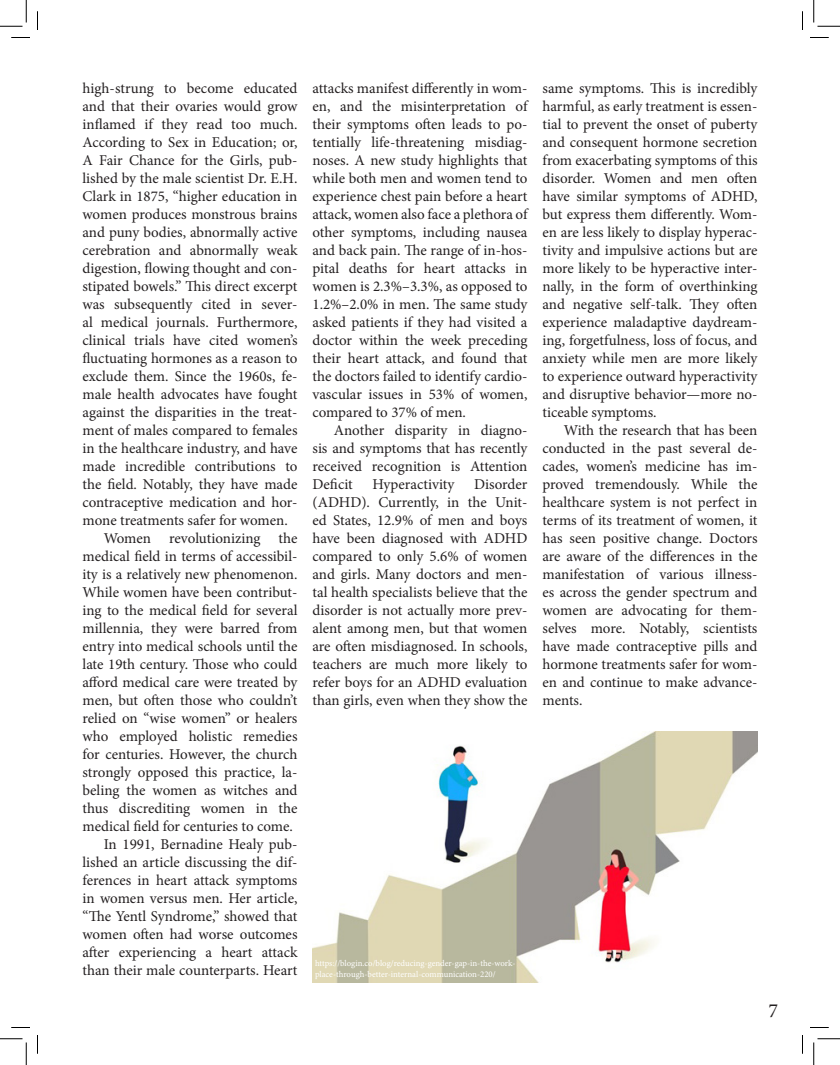
<style>
.page{position:relative;width:840px;height:1065px;background:#fff}
.page>*{position:absolute;margin:0;border:0;box-sizing:border-box;transform-origin:0 0}
.t1{font:20px "Minion Pro";color:#231f20}
.t2{font:15px/18px "Minion Pro";color:#231f20;text-align:justify}
.t3{font:8.75px/10.5px "Minion Pro";color:#fff}
</style>
<div class="page">
<img style="left:312px;top:731px;width:445px;height:251px">
<svg style="left:11px;top:37px;width:19px;height:1px"></svg>
<svg style="left:810px;top:37px;width:19px;height:1px"></svg>
<svg style="left:11px;top:1027px;width:19px;height:1px"></svg>
<svg style="left:810px;top:1027px;width:19px;height:1px"></svg>
<svg style="left:37px;top:11px;width:1px;height:19px"></svg>
<svg style="left:37px;top:1035px;width:1px;height:19px"></svg>
<svg style="left:802px;top:11px;width:1px;height:19px"></svg>
<svg style="left:802px;top:1035px;width:1px;height:19px"></svg>
<svg style="left:0;top:0;width:27px;height:27px"></svg>
<svg style="left:0;top:1039px;width:27px;height:26px"></svg>
<svg style="left:814px;top:0;width:26px;height:27px"></svg>
<svg style="left:814px;top:1039px;width:26px;height:26px"></svg>
<p class="t2" style="left:82px;top:80px;width:217px">high-strung to become educated and that their ovaries would grow inflamed if they read too much.<br>According to Sex in Education; or, A Fair Chance for the Girls, pub&shy;lished by the male scientist Dr. E.H.<br>Clark in 1875, “higher education in women produces monstrous brains and puny bodies, abnormally active cerebration and abnormally weak digestion, flowing thought and con&shy;stipated bowels.” This direct excerpt was subsequently cited in sever&shy;al medical journals. Furthermore, clinical trials have cited women’s fluctuating hormones as a reason to exclude them. Since the 1960s, fe&shy;male health advocates have fought against the disparities in the treat&shy;ment of males compared to females in the healthcare industry, and have made incredible contributions to the field. Notably, they have made contraceptive medication and hor&shy;mone treatments safer for women.</p>
<p class="t2" style="left:82px;top:530px;width:217px;text-indent:21px">Women revolutionizing the medical field in terms of accessibil&shy;ity is a relatively new phenomenon.<br>While women have been contribut&shy;ing to the medical field for several millennia, they were barred from entry into medical schools until the late 19th century. Those who could afford medical care were treated by men, but often those who couldn’t relied on “wise women” or healers who employed holistic remedies for centuries. However, the church strongly opposed this practice, la&shy;beling the women as witches and thus discrediting women in the medical field for centuries to come.</p>
<p class="t2" style="left:82px;top:836px;width:217px;text-indent:21px">In 1991, Bernadine Healy pub&shy;lished an article discussing the dif&shy;ferences in heart attack symptoms in women versus men. Her article, “The Yentl Syndrome,” showed that women often had worse outcomes after experiencing a heart attack than their male counterparts. Heart</p>
<p class="t2" style="left:312px;top:80px;width:217px">attacks manifest differently in wom&shy;en, and the misinterpretation of their symptoms often leads to po&shy;tentially life-threatening misdiag&shy;noses. A new study highlights that while both men and women tend to experience chest pain before a heart attack, women also face a plethora of other symptoms, including nausea and back pain. The range of in-hos&shy;pital deaths for heart attacks in women is 2.3%–3.3%, as opposed to 1.2%–2.0% in men. The same study asked patients if they had visited a doctor within the week preceding their heart attack, and found that the doctors failed to identify cardio&shy;vascular issues in 53% of women, compared to 37% of men.</p>
<p class="t2" style="left:312px;top:422px;width:217px;text-indent:21px">Another disparity in diagno&shy;sis and symptoms that has recently received recognition is Attention Deficit</p>
<p class="t2" style="left:312px;top:476px;width:217px;text-indent:162px">Disorder (ADHD). Currently, in the Unit&shy;ed States, 12.9% of men and boys have been diagnosed with ADHD compared to only 5.6% of women and girls. Many doctors and men&shy;tal health specialists believe that the disorder is not actually more prev&shy;alent among men, but that women are often misdiagnosed. In schools, teachers are much more likely to refer boys for an ADHD evaluation than girls, even when they show the</p>
<p class="t2" style="left:373px;top:476px;width:83px">Hyperactivity</p>
<p class="t2" style="left:542px;top:80px;width:217px">same symptoms. This is incredibly harmful, as early treatment is essen&shy;tial to prevent the onset of puberty and consequent hormone secretion from exacerbating symptoms of this disorder. Women and men often have similar symptoms of ADHD, but express them differently. Wom&shy;en are less likely to display hyperac&shy;tivity and impulsive actions but are more likely to be hyperactive inter&shy;nally, in the form of overthinking and negative self-talk. They often experience maladaptive daydream&shy;ing, forgetfulness, loss of focus, and anxiety while men are more likely to experience outward hyperactivity and disruptive behavior—more no&shy;ticeable symptoms.</p>
<p class="t2" style="left:542px;top:422px;width:217px;text-indent:21px">With the research that has been conducted in the past several de&shy;cades, women’s medicine has im&shy;proved tremendously. While the healthcare system is not perfect in terms of its treatment of women, it has seen positive change. Doctors are aware of the differences in the manifestation of various illness&shy;es across the gender spectrum and women are advocating for them&shy;selves more. Notably, scientists have made contraceptive pills and hormone treatments safer for wom&shy;en and continue to make advance&shy;ments.</p>
<p class="t3" style="left:315px;top:958px;width:202px">https://blogin.co/blog/reducing-gender-gap-in-the-work&shy;place-through-better-internal-communication-220/</p>
<p class="t1" style="left:768px;top:997px;width:11px">7</p>
</div>
